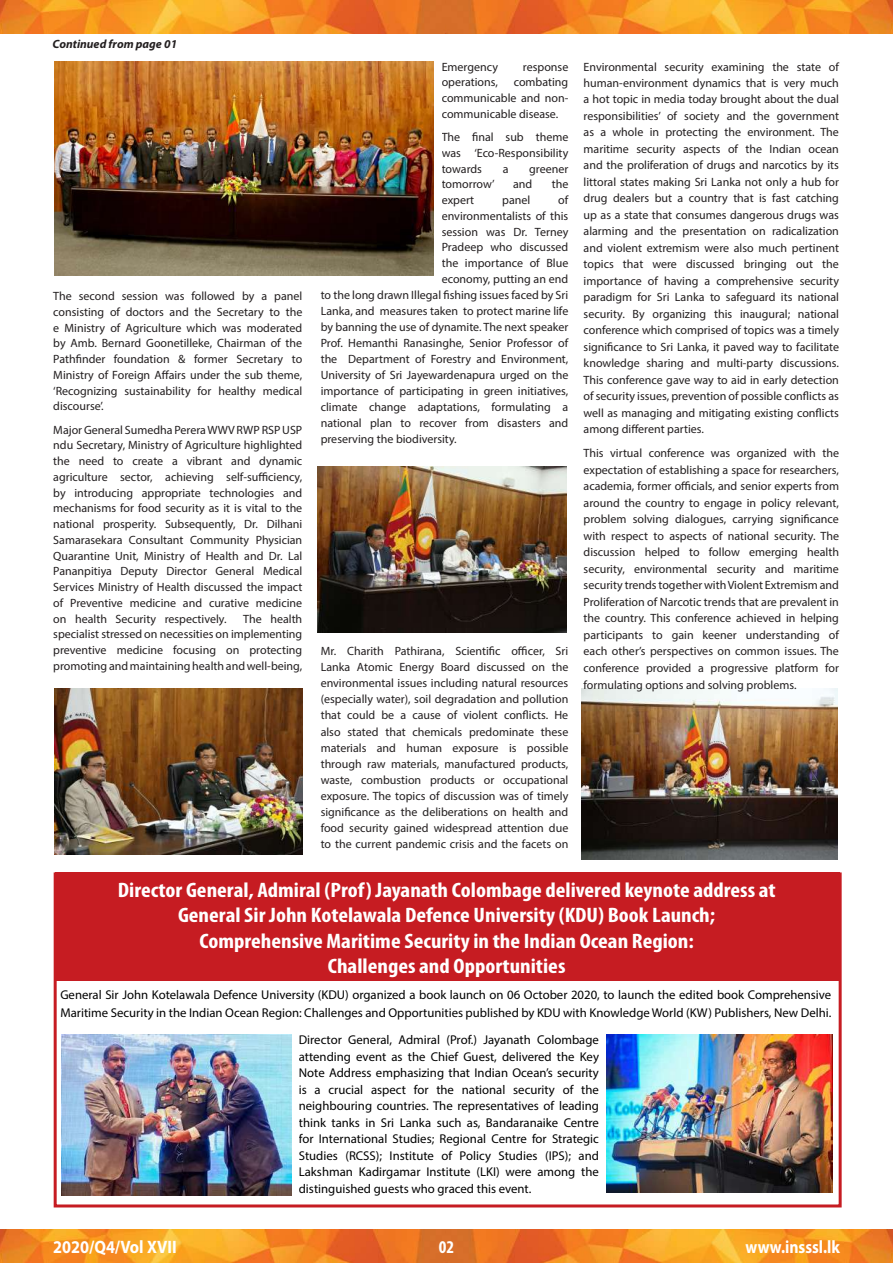
<style>
.page{position:relative;width:893px;height:1263px;background:#fff}
.page>*{position:absolute;margin:0;border:0;box-sizing:border-box;transform-origin:0 0}
.t1{font:700 condensed 21px/25.5px "Myriad Pro";color:#fff;text-align:center;scale:1.1 1}
.t2{font:700 18px "Myriad Pro";color:#fff;scale:.9 1}
.t3{font:700 18px "Myriad Pro";color:#fff;scale:.87 1}
.t4{font:700 condensed 18px "Myriad Pro";color:#fff}
.t5{font:12.75px/16.5px "Myriad Pro";color:#000}
.t6{font:12px/16.5px "Myriad Pro";color:#231f20;text-align:justify}
.t7{font:italic 700 12px "Myriad Pro";color:#231f20}
</style>
<div class="page">
<img style="left:0;top:0;width:445px;height:33px">
<img style="left:445px;top:0;width:448px;height:33px">
<img style="left:0;top:1230px;width:445px;height:33px">
<img style="left:445px;top:1230px;width:448px;height:33px">
<div style="left:55px;top:872px;width:785px;height:109px;background:#c61c22"></div>
<img style="left:54px;top:689px;width:248px;height:165px">
<img style="left:318px;top:467px;width:249px;height:166px">
<img style="left:581px;top:689px;width:256px;height:171px">
<img style="left:606px;top:1035px;width:226px;height:158px">
<img style="left:62px;top:1035px;width:229px;height:160px">
<img style="left:54px;top:61px;width:379px;height:215px">
<p class="t7" style="left:52px;top:36px;width:126px">Continued from page 01</p>
<p class="t6" style="left:53px;top:288px;width:251px;line-height:15.8px">The second session was followed by a panel consisting of doctors and the Secretary to the e Ministry of Agriculture which was moderated by Amb. Bernard Goonetilleke, Chairman of the Pathfinder foundation &amp; former Secretary to Ministry of Foreign Affairs under the sub theme, ‘Recognizing sustainability for healthy medical discourse’.</p>
<p class="t6" style="left:53px;top:421px;width:251px;line-height:15.8px">Major General Sumedha Perera WWV RWP RSP USP ndu Secretary, Ministry of Agriculture highlighted the need to create a vibrant and dynamic agriculture sector, achieving self-sufficiency, by introducing appropriate technologies and mechanisms for food security as it is vital to the national prosperity. Subsequently, Dr. Dilhani Samarasekara Consultant Community Physician Quarantine Unit, Ministry of Health and Dr. Lal Pananpitiya Deputy Director General Medical Services Ministry of Health discussed the impact of Preventive medicine and curative medicine on health Security respectively.</p>
<p class="t6" style="left:53px;top:610px;width:251px;line-height:15.8px;text-indent:190px">The health specialist stressed on necessities on implementing preventive medicine focusing on protecting promoting and maintaining health and well-being,</p>
<p class="t6" style="left:442px;top:58px;width:58px">Emergency</p>
<p class="t6" style="left:523px;top:58px;width:47px">response</p>
<p class="t6" style="left:442px;top:74px;width:58px">operations,</p>
<p class="t6" style="left:442px;top:74px;width:128px;line-height:15.8px;text-indent:72px">combating communicable and non&shy;communicable disease.</p>
<p class="t6" style="left:442px;top:129px;width:128px;line-height:15.8px">The final sub theme was ‘Eco-Responsibility towards</p>
<p class="t6" style="left:503px;top:160px;width:7px">a</p>
<p class="t6" style="left:529px;top:160px;width:41px">greener</p>
<p class="t6" style="left:442px;top:176px;width:55px">tomorrow’</p>
<p class="t6" style="left:513px;top:176px;width:21px">and</p>
<p class="t6" style="left:552px;top:176px;width:18px">the</p>
<p class="t6" style="left:442px;top:192px;width:34px">expert</p>
<p class="t6" style="left:502px;top:192px;width:30px">panel</p>
<p class="t6" style="left:558px;top:192px;width:12px">of</p>
<p class="t6" style="left:442px;top:207px;width:128px">environmentalists of this</p>
<p class="t6" style="left:442px;top:223px;width:128px">session was Dr. Terney</p>
<p class="t6" style="left:442px;top:239px;width:128px">Pradeep who discussed</p>
<p class="t6" style="left:442px;top:255px;width:128px">the importance of Blue</p>
<p class="t6" style="left:442px;top:270px;width:128px">economy, putting an end</p>
<p class="t6" style="left:321px;top:286px;width:249px">to the long drawn Illegal fishing issues faced by Sri</p>
<p class="t6" style="left:321px;top:302px;width:249px">Lanka, and measures taken to protect marine life</p>
<p class="t6" style="left:321px;top:318px;width:249px">by banning the use of dynamite. The next speaker</p>
<p class="t6" style="left:321px;top:334px;width:249px">Prof. Hemanthi Ranasinghe, Senior Professor of</p>
<p class="t6" style="left:321px;top:351px;width:249px">the Department of Forestry and Environment,</p>
<p class="t6" style="left:321px;top:367px;width:249px">University of Sri Jayewardenapura urged on the</p>
<p class="t6" style="left:321px;top:383px;width:249px">importance of participating in green initiatives,</p>
<p class="t6" style="left:321px;top:399px;width:249px">climate change adaptations, formulating a</p>
<p class="t6" style="left:321px;top:415px;width:249px">national plan to recover from disasters and</p>
<p class="t6" style="left:321px;top:431px;width:138px">preserving the biodiversity.</p>
<p class="t6" style="left:321px;top:643px;width:249px;line-height:16px">Mr. Charith Pathirana, Scientific officer, Sri Lanka Atomic Energy Board discussed on the environmental issues including natural resources (especially water), soil degradation and pollution that could be a cause of violent conflicts. He also stated that chemicals predominate these materials and human exposure is possible through raw materials, manufactured products, waste, combustion products or occupational exposure. The topics of discussion was of timely significance as the deliberations on health and food security gained widespread attention due to the current pandemic crisis and the facets on</p>
<p class="t6" style="left:584px;top:58px;width:257px">Environmental security examining the state of human-environment dynamics that is very much a hot topic in media today brought about the dual responsibilities’ of society and the government as a whole in protecting the environment. The maritime security aspects of the Indian ocean and the proliferation of drugs and narcotics by its littoral states making Sri Lanka not only a hub for drug dealers but a country that is fast catching up as a state that consumes dangerous drugs was alarming and the presentation on radicalization and violent extremism were also much pertinent topics that were discussed bringing out the importance of having a comprehensive security paradigm for Sri Lanka to safeguard its national security. By organizing this inaugural; national conference which comprised of topics was a timely significance to Sri Lanka, it paved way to facilitate knowledge sharing and multi-party discussions.<br>This conference gave way to aid in early detection of security issues, prevention of possible conflicts as well as managing and mitigating existing conflicts among different parties.</p>
<p class="t6" style="left:584px;top:445px;width:257px">This virtual conference was organized with the expectation of establishing a space for researchers, academia, former officials, and senior experts from around the country to engage in policy relevant, problem solving dialogues, carrying significance with respect to aspects of national security. The discussion helped to follow emerging health security, environmental security and maritime security trends together with Violent Extremism and Proliferation of Narcotic trends that are prevalent in the country. This conference achieved in helping participants to gain keener understanding of each other’s perspectives on common issues. The conference provided a progressive platform for formulating options and solving problems.</p>
<p class="t1" style="left:118px;top:876px;width:600px">Director General, Admiral (Prof) Jayanath Colombage delivered keynote address at General Sir John Kotelawala Defence University (KDU) Book Launch; Comprehensive Maritime Security in the Indian Ocean Region:<br>Challenges and Opportunities</p>
<p class="t5" style="left:60px;top:986px;width:773px;line-height:18px">General Sir John Kotelawala Defence University (KDU) organized a book launch on 06 October 2020, to launch the edited book Comprehensive<br>Maritime Security in the Indian Ocean Region: Challenges and Opportunities published by KDU with Knowledge World (KW) Publishers, New Delhi.</p>
<p class="t5" style="left:299px;top:1032px;width:302px;text-align:justify">Director General, Admiral (Prof.) Jayanath Colombage attending event as the Chief Guest, delivered the Key Note Address emphasizing that Indian Ocean’s security is a crucial aspect for the national security of the neighbouring countries. The representatives of leading think tanks in Sri Lanka such as, Bandaranaike Centre for International Studies; Regional Centre for Strategic Studies (RCSS); Institute of Policy Studies (IPS); and Lakshman Kadirgamar Institute (LKI) were among the distinguished guests who graced this event.</p>
<h2 class="t2" style="left:53px;top:1235px;width:139px">2020/Q4/Vol XVII</h2>
<h2 class="t4" style="left:439px;top:1236px;width:17px">02</h2>
<h2 class="t3" style="left:745px;top:1235px;width:110px">www.insssl.lk</h2>
</div>
